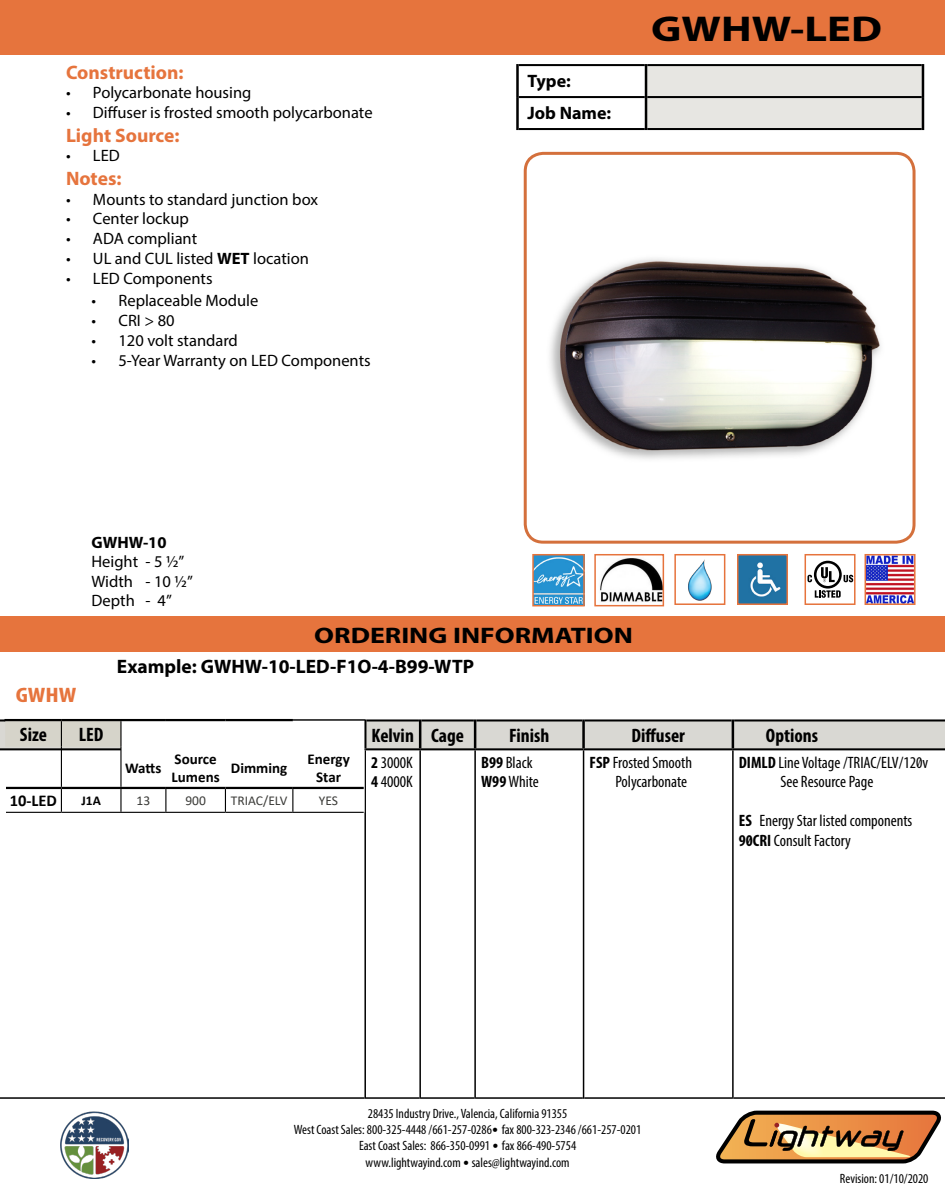
<style>
.page{position:relative;width:945px;height:1188px;background:#fff}
.page>*{position:absolute;margin:0;border:0;box-sizing:border-box;transform-origin:0 0}
.t1{font:700 36px "Myriad Pro";color:#000;scale:1.24 1}
.t2{font:700 22.5px "Myriad Pro";color:#000;scale:1.24 1}
.t3{font:700 condensed 21px "Myriad Pro";color:#e6743d;scale:1.24 1}
.t4{font:700 condensed 19.5px "Myriad Pro";color:#000}
.t5{font:700 19.5px "Myriad Pro";color:#000}
.t6{font:700 19.5px "Myriad Pro";color:#e6743d}
.t7{font:700 18px/32px "Myriad Pro";color:#000}
.t8{font:16.5px/19.5px "Myriad Pro";color:#000}
.t9{font:condensed 16.5px/19.5px "Myriad Pro";color:#000}
.t10{font:700 16.5px "Myriad Pro";color:#000}
.t11{font:700 16.5px "Calibri";color:#000}
.t12{font:700 15px/18px "Calibri";color:#000}
.t13{font:condensed 13.5px/16.2px "Myriad Pro";color:#000;text-align:center}
.t14{font:13.5px "Calibri";color:#3b3b38}
.t15{font:700 13.5px "Calibri";color:#000}
.s1{font-weight:700}
.s2{font-family:"Calibri";font-stretch:normal}
</style>
<div class="page">
<div style="left:0;top:0;width:945px;height:54px;background:#e6743d"></div>
<div style="left:0;top:616px;width:945px;height:36px;background:#e6743d"></div>
<img style="left:525px;top:153px;width:387px;height:387px">
<div style="left:524px;top:152px;width:392px;height:392px;border:3px solid #d4703c;border-radius:18px"></div>
<div style="left:647px;top:66px;width:275px;height:62px;background:#e7e6e2"></div>
<hr style="left:519px;top:64px;width:126px;height:2px;background:#000">
<hr style="left:647px;top:64px;width:275px;height:2px;background:#000">
<hr style="left:519px;top:96px;width:126px;height:2px;background:#000">
<hr style="left:647px;top:96px;width:275px;height:2px;background:#000">
<hr style="left:519px;top:128px;width:126px;height:2px;background:#000">
<hr style="left:647px;top:128px;width:275px;height:2px;background:#000">
<hr style="left:516px;top:64px;width:3px;height:33px;background:#000">
<hr style="left:645px;top:64px;width:2px;height:33px;background:#000">
<hr style="left:922px;top:64px;width:2px;height:33px;background:#000">
<hr style="left:516px;top:97px;width:3px;height:33px;background:#000">
<hr style="left:645px;top:97px;width:2px;height:33px;background:#000">
<hr style="left:922px;top:97px;width:2px;height:33px;background:#000">
<hr style="left:364px;top:750px;width:2px;height:349px;background:#000">
<hr style="left:419px;top:750px;width:2px;height:349px;background:#000">
<hr style="left:474px;top:750px;width:2px;height:349px;background:#000">
<hr style="left:583px;top:750px;width:1px;height:349px;background:#000">
<hr style="left:732px;top:750px;width:2px;height:349px;background:#000">
<hr style="left:0;top:1097px;width:364px;height:2px;background:#000">
<hr style="left:366px;top:1097px;width:53px;height:2px;background:#000">
<hr style="left:421px;top:1097px;width:53px;height:2px;background:#000">
<hr style="left:476px;top:1097px;width:107px;height:2px;background:#000">
<hr style="left:584px;top:1097px;width:148px;height:2px;background:#000">
<hr style="left:734px;top:1097px;width:211px;height:2px;background:#000">
<hr style="left:421px;top:719px;width:53px;height:2px;background:#000">
<hr style="left:0;top:719px;width:364px;height:2px;background:#000">
<hr style="left:366px;top:719px;width:53px;height:2px;background:#000">
<hr style="left:476px;top:719px;width:106px;height:2px;background:#000">
<hr style="left:585px;top:719px;width:147px;height:2px;background:#000">
<hr style="left:734px;top:719px;width:211px;height:2px;background:#000">
<hr style="left:419px;top:719px;width:2px;height:29px;background:#000">
<hr style="left:474px;top:719px;width:2px;height:29px;background:#000">
<hr style="left:364px;top:719px;width:2px;height:29px;background:#000">
<hr style="left:582px;top:719px;width:3px;height:29px;background:#000">
<hr style="left:732px;top:719px;width:2px;height:29px;background:#000">
<hr style="left:6px;top:812px;width:55px;height:1px;background:#000">
<hr style="left:61px;top:812px;width:60px;height:1px;background:#000">
<hr style="left:121px;top:812px;width:45px;height:1px;background:#000">
<hr style="left:166px;top:812px;width:59px;height:1px;background:#000">
<hr style="left:225px;top:812px;width:68px;height:1px;background:#000">
<hr style="left:293px;top:812px;width:71px;height:1px;background:#000">
<svg style="left:0;top:720px;width:945px;height:92px"></svg>
<svg style="left:716px;top:1110px;width:225px;height:54px"></svg>
<img style="left:61px;top:1111px;width:67px;height:68px">
<img style="left:600px;top:558px;width:61px;height:44px">
<div style="left:594px;top:554px;width:70px;height:52px;border:2px solid #e6733c"></div>
<img style="left:740px;top:557px;width:45px;height:45px">
<div style="left:737px;top:554px;width:51px;height:51px;border:2px solid #e6733c"></div>
<img style="left:688px;top:559px;width:24px;height:42px">
<div style="left:674px;top:554px;width:51px;height:51px;border:2px solid #e6733c"></div>
<img style="left:868px;top:557px;width:45px;height:45px">
<div style="left:865px;top:554px;width:51px;height:51px;border:2px solid #e6733c"></div>
<svg style="left:815px;top:590px;width:26px;height:8px"></svg>
<svg style="left:844px;top:575px;width:9px;height:7px"></svg>
<svg style="left:814px;top:561px;width:28px;height:28px"></svg>
<svg style="left:816px;top:563px;width:23px;height:23px"></svg>
<svg style="left:821px;top:567px;width:14px;height:15px"></svg>
<svg style="left:808px;top:575px;width:4px;height:7px"></svg>
<div style="left:805px;top:554px;width:51px;height:51px;border:2px solid #e6733c"></div>
<img style="left:535px;top:557px;width:47px;height:46px">
<div style="left:532px;top:554px;width:53px;height:52px;border:2px solid #e6743b"></div>
<p class="t6" style="left:66px;top:59px;width:119px">Construction:</p>
<p class="t8" style="left:66px;top:83px;width:187px">• Polycarbonate housing</p>
<p class="t8" style="left:66px;top:103px;width:308px">• Diffuser is frosted smooth polycarbonate</p>
<p class="t6" style="left:66px;top:122px;width:115px">Light Source:</p>
<p class="t8" style="left:66px;top:146px;width:55px">• LED</p>
<p class="t6" style="left:66px;top:166px;width:57px">Notes:</p>
<p class="t8" style="left:66px;top:189px;width:254px">• Mounts to standard junction box</p>
<p class="t8" style="left:66px;top:209px;width:124px">• Center lockup</p>
<p class="t8" style="left:66px;top:229px;width:133px">• ADA compliant</p>
<p class="t8" style="left:66px;top:249px;width:244px">• UL and CUL listed <span class="s1">WET</span> location</p>
<p class="t8" style="left:66px;top:268px;width:148px">• LED Components</p>
<p class="t8" style="left:92px;top:291px;width:168px">• Replaceable Module</p>
<p class="t8" style="left:92px;top:310px;width:85px">• CRI &gt; 80</p>
<p class="t8" style="left:92px;top:330px;width:148px">• 120 volt standard</p>
<p class="t8" style="left:92px;top:350px;width:281px">• 5-Year Warranty on LED Components</p>
<p class="t7" style="left:528px;top:64px;width:85px">Type:<br>Job Name:</p>
<h1 class="t1" style="left:651px;top:5px;width:188px">GWHW-LED</h1>
<p class="t10" style="left:92px;top:531px;width:77px">GWHW-10</p>
<p class="t8" style="left:92px;top:551px;width:103px">Height - 5 ½”<br>Width - 10 ½”<br>Depth - 4”</p>
<h2 class="t2" style="left:314px;top:621px;width:259px">ORDERING INFORMATION</h2>
<p class="t5" style="left:117px;top:654px;width:359px">Example: GWHW-10-LED-F1O-4-B99-WTP</p>
<p class="t3" style="left:16px;top:682px;width:51px">GWHW</p>
<p class="t4" style="left:20px;top:722px;width:29px">Size</p>
<p class="t4" style="left:79px;top:722px;width:26px">LED</p>
<p class="t12" style="left:125px;top:759px;width:38px">Watts</p>
<p class="t12" style="left:172px;top:750px;width:50px">Source<br>Lumens</p>
<p class="t12" style="left:231px;top:759px;width:58px">Dimming</p>
<p class="t12" style="left:308px;top:750px;width:44px;text-align:center">Energy<br>Star</p>
<p class="t11" style="left:10px;top:789px;width:49px">10-LED</p>
<p class="t15" style="left:81px;top:791px;width:21px">J1A</p>
<p class="t14" style="left:137px;top:791px;width:15px">13</p>
<p class="t14" style="left:185px;top:791px;width:22px">900</p>
<p class="t14" style="left:231px;top:791px;width:58px">TRIAC/ELV</p>
<p class="t14" style="left:319px;top:791px;width:21px">YES</p>
<p class="t4" style="left:371px;top:724px;width:94px">Kelvin Cage</p>
<p class="t4" style="left:509px;top:724px;width:42px">Finish</p>
<p class="t4" style="left:631px;top:724px;width:55px">Diffuser</p>
<p class="t4" style="left:766px;top:724px;width:54px">Options</p>
<p class="t9" style="left:371px;top:752px;width:43px"><span class="s1">2</span> 3000K<br><span class="s1">4</span> 4000K</p>
<p class="t9" style="left:481px;top:752px;width:59px"><span class="s1">B99</span> Black<br><span class="s1">W99</span> White</p>
<p class="t9" style="left:590px;top:752px;width:104px;text-align:right"><span class="s1">FSP</span> Frosted Smooth<br>Polycarbonate</p>
<p class="t9" style="left:780px;top:752px;width:149px;text-indent:-41px"><span class="s1">DIMLD</span> Line Voltage /TRIAC/ELV/120v<br>See Resource Page</p>
<p class="t9" style="left:739px;top:811px;width:175px"><span class="s1">ES</span> Energy Star listed components<br><span class="s1">90CRI</span> Consult Factory</p>
<p class="t13" style="left:294px;top:1105px;width:349px">28435 Industry Drive., Valencia, California 91355<br>West Coast Sales: 800-325-4448 /661-257-0286<span class="s2">•</span> fax 800-323-2346 /661-257-0201<br>East Coast Sales: 866-350-0991 <span class="s2">•</span> fax 866-490-5754<br>www.lightwayind.com <span class="s2">•</span> sales@lightwayind.com</p>
<p class="t13" style="left:840px;top:1170px;width:90px">Revision: 01/10/2020</p>
</div>
